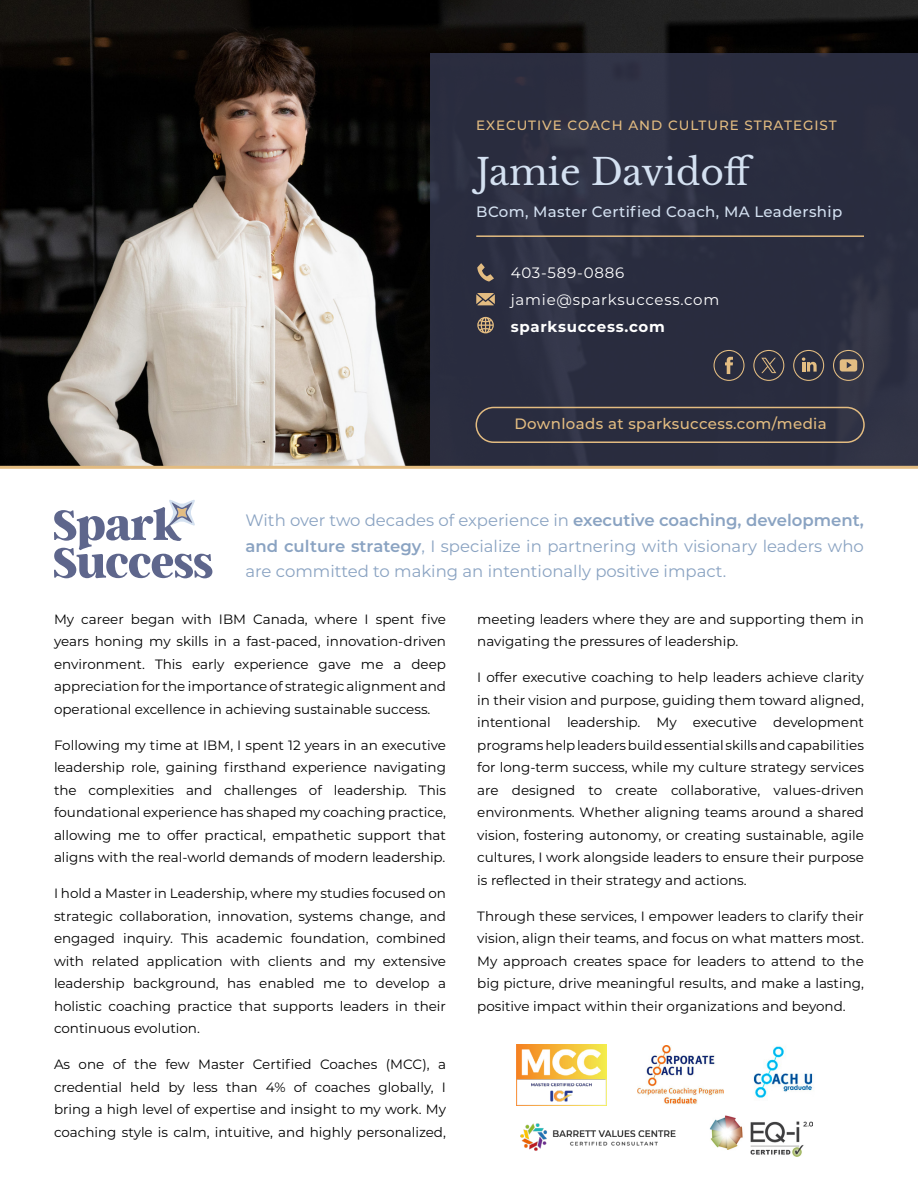
<style>
.page{position:relative;width:918px;height:1188px;background:#fff}
.page>*{position:absolute;margin:0;border:0;box-sizing:border-box;transform-origin:0 0}
.t1{font:36px "Libre Baskerville";color:#d4e1f1}
.t2{font:16.5px/25.5px "Montserrat";color:#8aa3c2;text-align:justify}
.t3{font:500 15px "Montserrat";letter-spacing:.025em;color:#d4e1f1}
.t4{font:15px/27px "Montserrat";letter-spacing:.05em;color:#fff}
.t5{font:500 15px "Montserrat";letter-spacing:.025em;color:#e3bc81}
.t6{font:700 15px "Montserrat";letter-spacing:.05em;color:#fff}
.t7{font:13.5px/22.5px "Montserrat";color:#000;text-align:justify}
.t8{font:500 13.5px "Montserrat";letter-spacing:.07em;color:#e3bc81}
.s1{font-weight:600}
</style>
<div class="page">
<img style="left:0;top:0;width:918px;height:466px">
<div style="left:430px;top:53px;width:488px;height:414px;background:#292c3f"></div>
<hr style="left:476px;top:235px;width:388px;height:2px;background:#e3bc81">
<svg style="left:54px;top:500px;width:158px;height:78px"></svg>
<svg style="left:833px;top:350px;width:31px;height:31px"></svg>
<svg style="left:793px;top:350px;width:31px;height:31px"></svg>
<svg style="left:753px;top:350px;width:31px;height:31px"></svg>
<svg style="left:714px;top:350px;width:31px;height:31px"></svg>
<svg style="left:477px;top:263px;width:17px;height:19px"></svg>
<svg style="left:476px;top:293px;width:19px;height:12px"></svg>
<svg style="left:477px;top:317px;width:17px;height:16px"></svg>
<div style="left:476px;top:407px;width:389px;height:36px;border:2px solid #e3bc81;border-radius:17px"></div>
<hr style="left:0;top:466px;width:918px;height:3px;background:#e3bc81">
<img style="left:516px;top:1044px;width:90px;height:62px">
<img style="left:637px;top:1045px;width:87px;height:59px">
<img style="left:753px;top:1046px;width:60px;height:52px">
<img style="left:709px;top:1115px;width:103px;height:41px">
<img style="left:520px;top:1123px;width:156px;height:28px">
<p class="t8" style="left:476px;top:116px;width:362px">EXECUTIVE COACH AND CULTURE STRATEGIST</p>
<h1 class="t1" style="left:476px;top:150px;width:279px">Jamie Davidoff</h1>
<p class="t3" style="left:476px;top:201px;width:368px">BCom, Master Certified Coach, MA Leadership</p>
<p class="t4" style="left:511px;top:259px;width:210px">403-589-0886 jamie@sparksuccess.com</p>
<p class="t6" style="left:511px;top:316px;width:156px">sparksuccess.com</p>
<p class="t5" style="left:514px;top:414px;width:314px">Downloads at sparksuccess.com/media</p>
<p class="t2" style="left:246px;top:507px;width:620px">With over two decades of experience in <span class="s1">executive coaching, development, and culture strategy</span>, I specialize in partnering with visionary leaders who are committed to making an intentionally positive impact.</p>
<p class="t7" style="left:54px;top:607px;width:394px">My career began with IBM Canada, where I spent five years honing my skills in a fast-paced, innovation-driven environment. This early experience gave me a deep appreciation for the importance of strategic alignment and operational excellence in achieving sustainable success.</p>
<p class="t7" style="left:54px;top:733px;width:394px">Following my time at IBM, I spent 12 years in an executive leadership role, gaining firsthand experience navigating the complexities and challenges of leadership. This foundational experience has shaped my coaching practice, allowing me to offer practical, empathetic support that aligns with the real-world demands of modern leadership.</p>
<p class="t7" style="left:54px;top:882px;width:394px">I hold a Master in Leadership, where my studies focused on strategic collaboration, innovation, systems change, and engaged inquiry. This academic foundation, combined with related application with clients and my extensive leadership background, has enabled me to develop a holistic coaching practice that supports leaders in their continuous evolution.</p>
<p class="t7" style="left:54px;top:1053px;width:394px">As one of the few Master Certified Coaches (MCC), a credential held by less than 4% of coaches globally, I bring a high level of expertise and insight to my work. My coaching style is calm, intuitive, and highly personalized,</p>
<p class="t7" style="left:477px;top:607px;width:388px">meeting leaders where they are and supporting them in navigating the pressures of leadership.</p>
<p class="t7" style="left:477px;top:666px;width:388px">I offer executive coaching to help leaders achieve clarity in their vision and purpose, guiding them toward aligned, intentional leadership. My executive development programs help leaders build essential skills and capabilities for long-term success, while my culture strategy services are designed to create collaborative, values-driven environments. Whether aligning teams around a shared vision, fostering autonomy, or creating sustainable, agile cultures, I work alongside leaders to ensure their purpose is reflected in their strategy and actions.</p>
<p class="t7" style="left:477px;top:904px;width:388px">Through these services, I empower leaders to clarify their vision, align their teams, and focus on what matters most.<br>My approach creates space for leaders to attend to the big picture, drive meaningful results, and make a lasting, positive impact within their organizations and beyond.</p>
</div>
